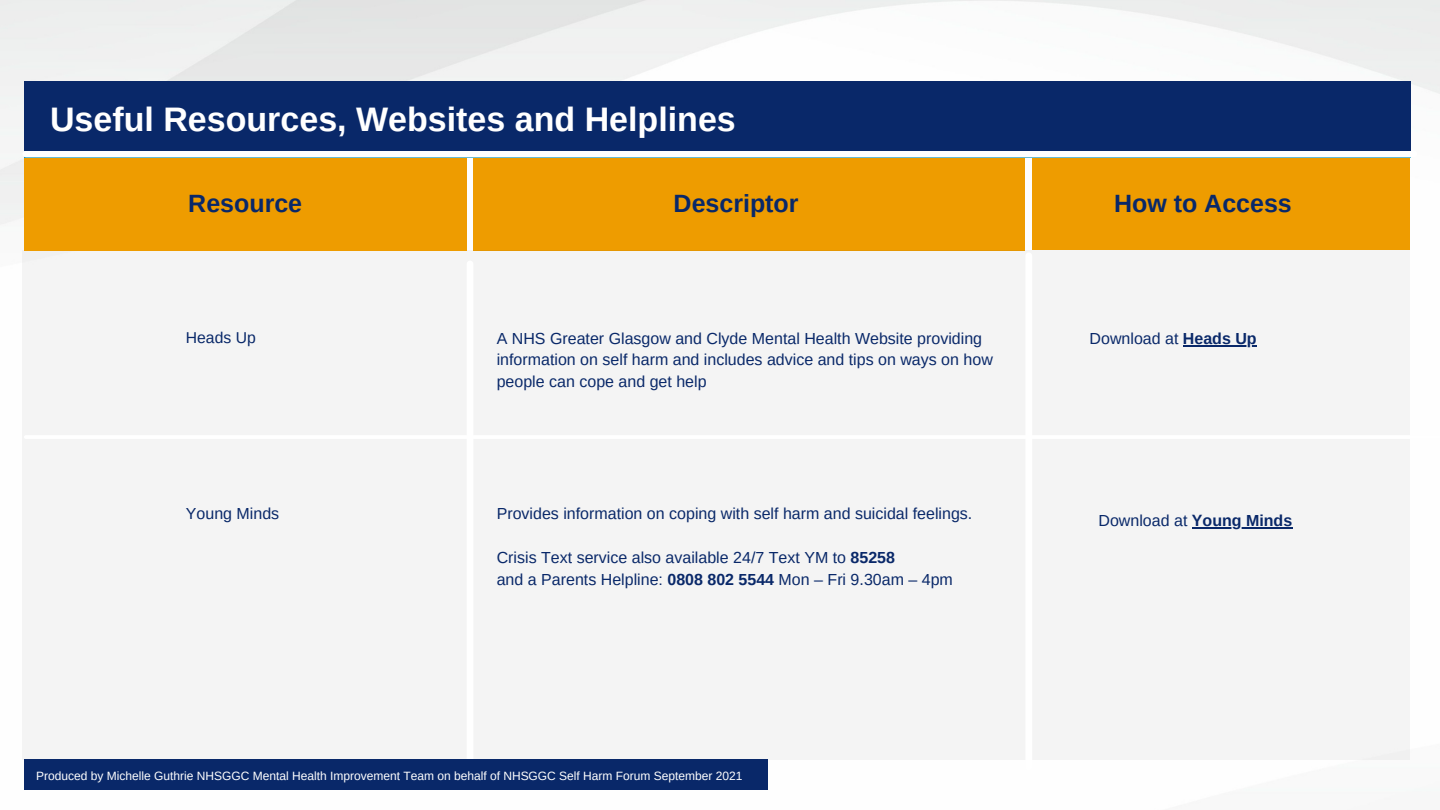
<style>
.page{position:relative;width:1440px;height:810px;background:#fff}
.page>*{position:absolute;margin:0;border:0;box-sizing:border-box;transform-origin:0 0}
.t1{font:700 34px "Arimo";color:#fff}
.t2{font:700 25px "Arimo";color:#092869}
.t3{font:16px/21.8px "Arimo";color:#092869}
.t4{font:15.7px "Arimo";color:#092869}
.t5{font:12px "Arimo";color:#fff}
.s1{font-weight:700}
</style>
<div class="page">
<img style="left:0;top:0;width:1440px;height:790px">
<div style="left:473px;top:158px;width:552px;height:93px;background:#ee9c00"></div>
<div style="left:22px;top:251px;width:1387px;height:508px;background:#f4f4f4"></div>
<div style="left:467px;top:264px;width:6px;height:502px;background:#fff"></div>
<div style="left:1025px;top:256px;width:7px;height:511px;background:#fff"></div>
<div style="left:24px;top:158px;width:442px;height:93px;background:#ee9c00"></div>
<div style="left:1032px;top:157px;width:377px;height:93px;background:#ee9c00"></div>
<div style="left:26px;top:151px;width:1388px;height:6px;background:#fff"></div>
<div style="left:24px;top:81px;width:1387px;height:70px;background:#092869"></div>
<hr style="left:26px;top:435px;width:1414px;height:4px;background:#fff">
<div style="left:24px;top:759px;width:743px;height:31px;background:#092869"></div>
<hr style="left:1183px;top:345px;width:74px;height:2px;background:#092869">
<hr style="left:1192px;top:527px;width:100px;height:2px;background:#092869">
<p class="t1" style="left:50px;top:100px;width:687px">Useful Resources, Websites and Helplines</p>
<p class="t2" style="left:188px;top:190px;width:115px">Resource</p>
<p class="t2" style="left:674px;top:190px;width:127px">Descriptor</p>
<p class="t2" style="left:1114px;top:189px;width:179px">How to Access</p>
<p class="t4" style="left:186px;top:329px;width:71px">Heads Up</p>
<p class="t3" style="left:497px;top:327px;width:498px">A NHS Greater Glasgow and Clyde Mental Health Website providing information on self harm and includes advice and tips on ways on how people can cope and get help</p>
<p class="t3" style="left:186px;top:503px;width:95px">Young Minds</p>
<p class="t3" style="left:497px;top:503px;width:477px">Provides information on coping with self harm and suicidal feelings.</p>
<p class="t3" style="left:497px;top:546px;width:400px">Crisis Text service also available 24/7 Text YM to <span class="s1">85258</span></p>
<p class="t3" style="left:497px;top:568px;width:458px">and a Parents Helpline: <span class="s1">0808 802 5544</span> Mon – Fri 9.30am – 4pm</p>
<p class="t5" style="left:36px;top:769px;width:708px">Produced by Michelle Guthrie NHSGGC Mental Health Improvement Team on behalf of NHSGGC Self Harm Forum September 2021</p>
<p class="t3" style="left:1090px;top:327px;width:169px">Download at <span class="s1">Heads Up</span></p>
<p class="t3" style="left:1099px;top:509px;width:195px">Download at <span class="s1">Young Minds</span></p>
</div>
